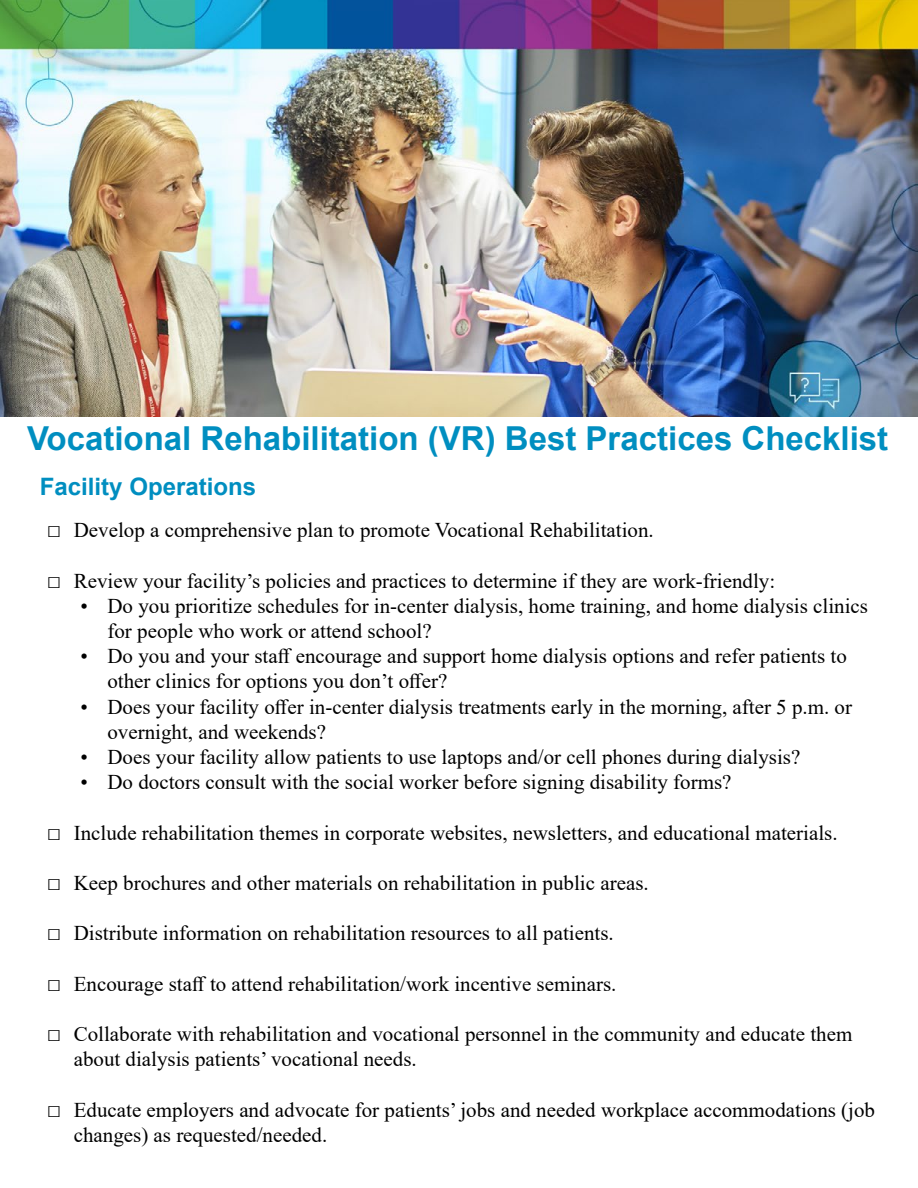
<style>
.page{position:relative;width:918px;height:1188px;background:#fff}
.page>*{position:absolute;margin:0;border:0;box-sizing:border-box;transform-origin:0 0}
.t1{font:700 33px "Arial";color:#008ec0}
.t2{font:700 24px "Arial";color:#008ec0}
.t3{font:21px/25.2px "Times New Roman";color:#000}
.s1{font-size:24px}
</style>
<div class="page">
<img style="left:0;top:0;width:918px;height:417px">
<h1 class="t1" style="left:27px;top:415px;width:863px">Vocational Rehabilitation (VR) Best Practices Checklist</h1>
<p class="t2" style="left:40px;top:470px;width:218px">Facility Operations</p>
<p class="t3" style="left:47px;top:517px;width:609px"><span class="s1">□</span> Develop a comprehensive plan to promote Vocational Rehabilitation.</p>
<p class="t3" style="left:47px;top:567px;width:730px"><span class="s1">□</span> Review your facility’s policies and practices to determine if they are work-friendly:</p>
<p class="t3" style="left:107px;top:592px;width:762px;text-indent:-27px">• Do you prioritize schedules for in-center dialysis, home training, and home dialysis clinics for people who work or attend school?</p>
<p class="t3" style="left:107px;top:643px;width:741px;text-indent:-27px">• Do you and your staff encourage and support home dialysis options and refer patients to other clinics for options you don’t offer?</p>
<p class="t3" style="left:107px;top:693px;width:746px;text-indent:-27px">• Does your facility offer in-center dialysis treatments early in the morning, after 5 p.m. or overnight, and weekends?</p>
<p class="t3" style="left:80px;top:744px;width:721px">• Does your facility allow patients to use laptops and/or cell phones during dialysis?</p>
<p class="t3" style="left:80px;top:769px;width:653px">• Do doctors consult with the social worker before signing disability forms?</p>
<p class="t3" style="left:47px;top:819px;width:793px"><span class="s1">□</span> Include rehabilitation themes in corporate websites, newsletters, and educational materials.</p>
<p class="t3" style="left:47px;top:870px;width:604px"><span class="s1">□</span> Keep brochures and other materials on rehabilitation in public areas.</p>
<p class="t3" style="left:47px;top:920px;width:569px"><span class="s1">□</span> Distribute information on rehabilitation resources to all patients.</p>
<p class="t3" style="left:47px;top:970px;width:571px"><span class="s1">□</span> Encourage staff to attend rehabilitation/work incentive seminars.</p>
<p class="t3" style="left:74px;top:1021px;width:780px;text-indent:-27px"><span class="s1">□</span> Collaborate with rehabilitation and vocational personnel in the community and educate them about dialysis patients’ vocational needs.</p>
<p class="t3" style="left:74px;top:1096px;width:803px;text-indent:-27px"><span class="s1">□</span> Educate employers and advocate for patients’ jobs and needed workplace accommodations (job changes) as requested/needed.</p>
</div>
